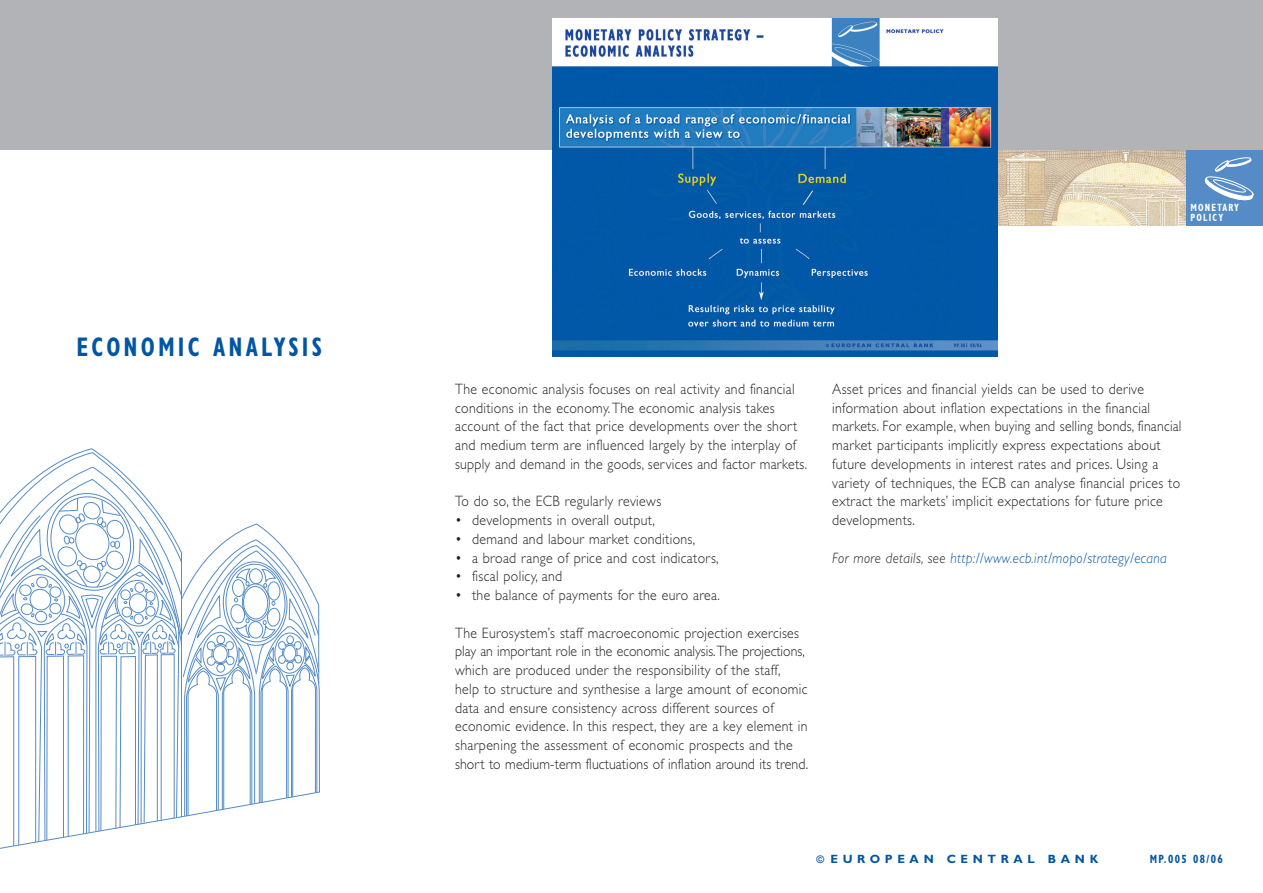
<style>
.page{position:relative;width:1263px;height:893px;background:#fff}
.page>*{position:absolute;margin:0;border:0;box-sizing:border-box;transform-origin:0 0}
.t1{font:700 condensed 27px "Gill Sans";letter-spacing:.135em;color:#0155a2;scale:.85 1}
.t2{font:300 15px/18.8px "Gill Sans";letter-spacing:.025em;color:#231f20;scale:.92 1}
.t3{font:italic 300 15px "Gill Sans";letter-spacing:.025em;color:#0155a2;scale:.92 1}
.t4{font:700 12px "Gill Sans";letter-spacing:.385em;color:#0155a2}
.t5{font:700 condensed 12px "Gill Sans";letter-spacing:.135em;color:#0155a2;scale:.85 1}
.t6{font:700 condensed 10.5px/10.5px "Gill Sans";letter-spacing:.12em;color:#fff;scale:.85 1}
.s1{color:#231f20}
.s2{font-stretch:condensed;font-size:10.5px}
</style>
<div class="page">
<div style="left:0;top:0;width:1263px;height:150px;background:#b2b3b7"></div>
<img style="left:998px;top:150px;width:188px;height:75px">
<div style="left:1186px;top:150px;width:77px;height:75px;background:#558cc8"></div>
<svg style="left:1205px;top:157px;width:49px;height:43px"></svg>
<img style="left:553px;top:19px;width:445px;height:337px">
<svg style="left:0;top:448px;width:320px;height:401px"></svg>
<h1 class="t1" style="left:77px;top:337px;width:290px">ECONOMIC ANALYSIS</h1>
<p class="t6" style="left:1190px;top:203px;width:59px">MONETARY<br>POLICY</p>
<p class="t6" style="left:1190px;top:212px;width:80px">ORGANISATION</p>
<p class="t2" style="left:455px;top:381px;width:384px">The economic analysis focuses on real activity and financial conditions in the economy.The economic analysis takes account of the fact that price developments over the short and medium term are influenced largely by the interplay of supply and demand in the goods, services and factor markets.</p>
<p class="t2" style="left:455px;top:493px;width:226px">To do so, the ECB regularly reviews</p>
<p class="t2" style="left:455px;top:512px;width:219px">• developments in overall output,</p>
<p class="t2" style="left:455px;top:531px;width:263px">• demand and labour market conditions,</p>
<p class="t2" style="left:455px;top:549px;width:288px">• a broad range of price and cost indicators,</p>
<p class="t2" style="left:455px;top:568px;width:118px">• fiscal policy, and</p>
<p class="t2" style="left:455px;top:587px;width:289px">• the balance of payments for the euro area.</p>
<p class="t2" style="left:455px;top:624px;width:385px">The Eurosystem’s staff macroeconomic projection exercises play an important role in the economic analysis.The projections, which are produced under the responsibility of the staff, help to structure and synthesise a large amount of economic data and ensure consistency across different sources of economic evidence. In this respect, they are a key element in sharpening the assessment of economic prospects and the short to medium-term fluctuations of inflation around its trend.</p>
<p class="t2" style="left:832px;top:381px;width:381px">Asset prices and financial yields can be used to derive information about inflation expectations in the financial markets. For example, when buying and selling bonds, financial market participants implicitly express expectations about future developments in interest rates and prices. Using a variety of techniques, the ECB can analyse financial prices to extract the markets’ implicit expectations for future price developments.</p>
<p class="t3" style="left:832px;top:552px;width:365px"><span class="s1">For more details, see</span> http://www.ecb.int/mopo/strategy/ecana</p>
<p class="t4" style="left:816px;top:854px;width:283px"><span class="s2">©</span> EUROPEAN CENTRAL BANK</p>
<p class="t5" style="left:1150px;top:854px;width:88px">MP.005 08/06</p>
</div>
